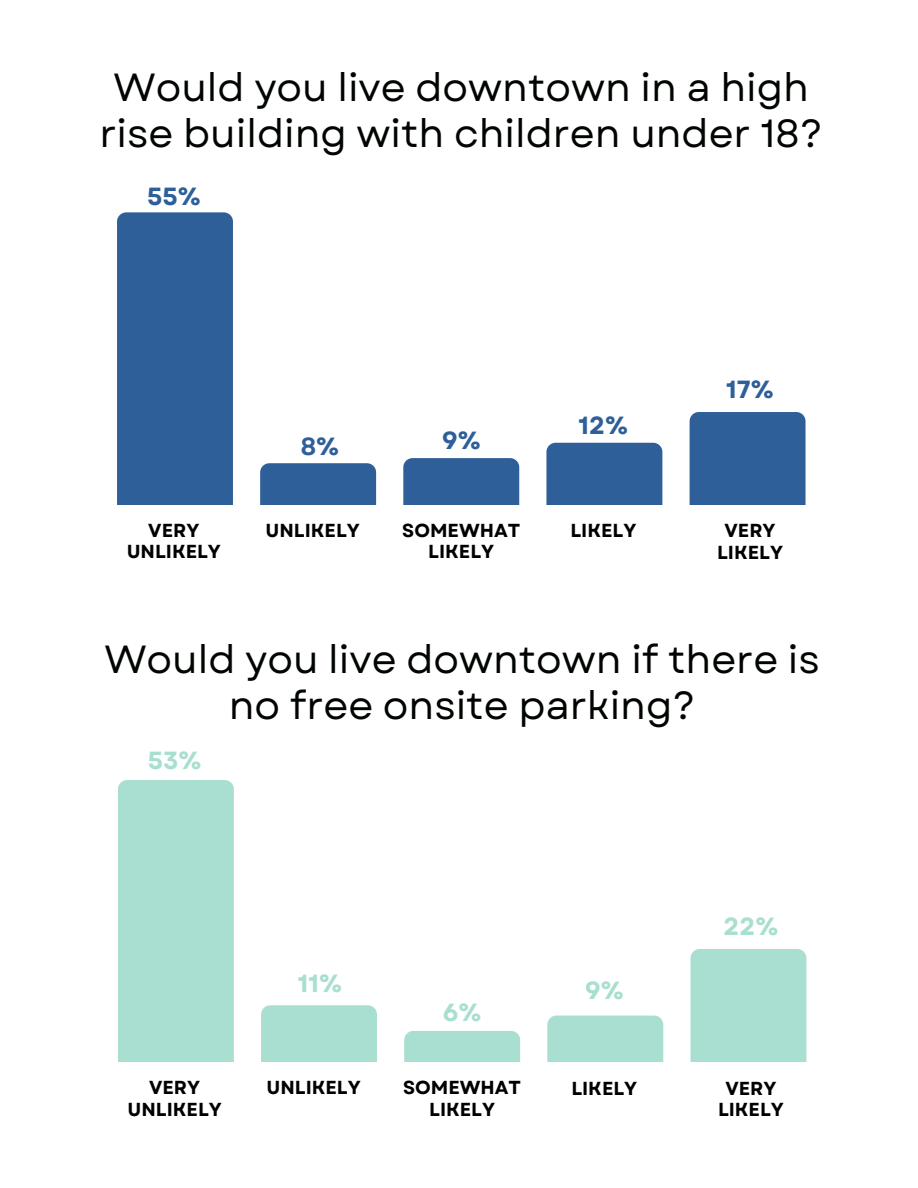
<style>
.page{position:relative;width:918px;height:1188px;background:#fff}
.page>*{position:absolute;margin:0;border:0;box-sizing:border-box;transform-origin:0 0}
.t1{font:39.15px/46.2px "Garet";color:#000500;text-align:center}
.t2{font:700 24.75px "Garet";color:#2f5f98}
.t3{font:700 24.75px "Garet";color:#a9dfd0}
.t4{font:700 18.75px/21.3px "Garet";color:#000;text-align:center}
</style>
<div class="page">
<div style="left:117px;top:212px;width:116px;height:292px;background:#2f5f98"></div>
<div style="left:260px;top:463px;width:116px;height:41px;background:#2f5f98"></div>
<div style="left:403px;top:458px;width:116px;height:46px;background:#2f5f98"></div>
<div style="left:546px;top:443px;width:116px;height:61px;background:#2f5f98"></div>
<div style="left:690px;top:412px;width:116px;height:92px;background:#2f5f98"></div>
<div style="left:118px;top:780px;width:116px;height:282px;background:#a9dfd0"></div>
<div style="left:261px;top:1005px;width:116px;height:57px;background:#a9dfd0"></div>
<div style="left:404px;top:1031px;width:116px;height:31px;background:#a9dfd0"></div>
<div style="left:547px;top:1016px;width:116px;height:46px;background:#a9dfd0"></div>
<div style="left:690px;top:949px;width:116px;height:113px;background:#a9dfd0"></div>
<h1 class="t1" style="left:100px;top:65px;width:725px">Would you live downtown in a high rise building with children under 18?</h1>
<h2 class="t2" style="left:147px;top:178px;width:55px">55%</h2>
<h2 class="t2" style="left:301px;top:429px;width:40px">8%</h2>
<h2 class="t2" style="left:442px;top:422px;width:40px">9%</h2>
<p class="t4" style="left:127px;top:520px;width:96px">VERY<br>UNLIKELY</p>
<p class="t4" style="left:266px;top:520px;width:96px">UNLIKELY</p>
<p class="t4" style="left:402px;top:520px;width:119px">SOMEWHAT</p>
<p class="t4" style="left:428px;top:541px;width:67px">LIKELY</p>
<h2 class="t2" style="left:579px;top:408px;width:51px">12%</h2>
<h2 class="t2" style="left:726px;top:371px;width:49px">17%</h2>
<p class="t4" style="left:570px;top:520px;width:67px">LIKELY</p>
<p class="t4" style="left:725px;top:520px;width:53px">VERY</p>
<p class="t4" style="left:717px;top:542px;width:67px">LIKELY</p>
<h1 class="t1" style="left:104px;top:636px;width:717px">Would you live downtown if there is no free onsite parking?</h1>
<h2 class="t3" style="left:148px;top:743px;width:55px">53%</h2>
<h2 class="t3" style="left:298px;top:965px;width:46px">11%</h2>
<h2 class="t3" style="left:443px;top:994px;width:40px">6%</h2>
<p class="t4" style="left:128px;top:1077px;width:96px">VERY<br>UNLIKELY</p>
<p class="t4" style="left:266px;top:1077px;width:96px">UNLIKELY</p>
<p class="t4" style="left:403px;top:1077px;width:119px">SOMEWHAT</p>
<p class="t4" style="left:429px;top:1099px;width:67px">LIKELY</p>
<h2 class="t3" style="left:585px;top:972px;width:40px">9%</h2>
<h2 class="t3" style="left:724px;top:909px;width:56px">22%</h2>
<p class="t4" style="left:571px;top:1078px;width:67px">LIKELY</p>
<p class="t4" style="left:725px;top:1078px;width:53px">VERY</p>
<p class="t4" style="left:718px;top:1099px;width:67px">LIKELY</p>
</div>
